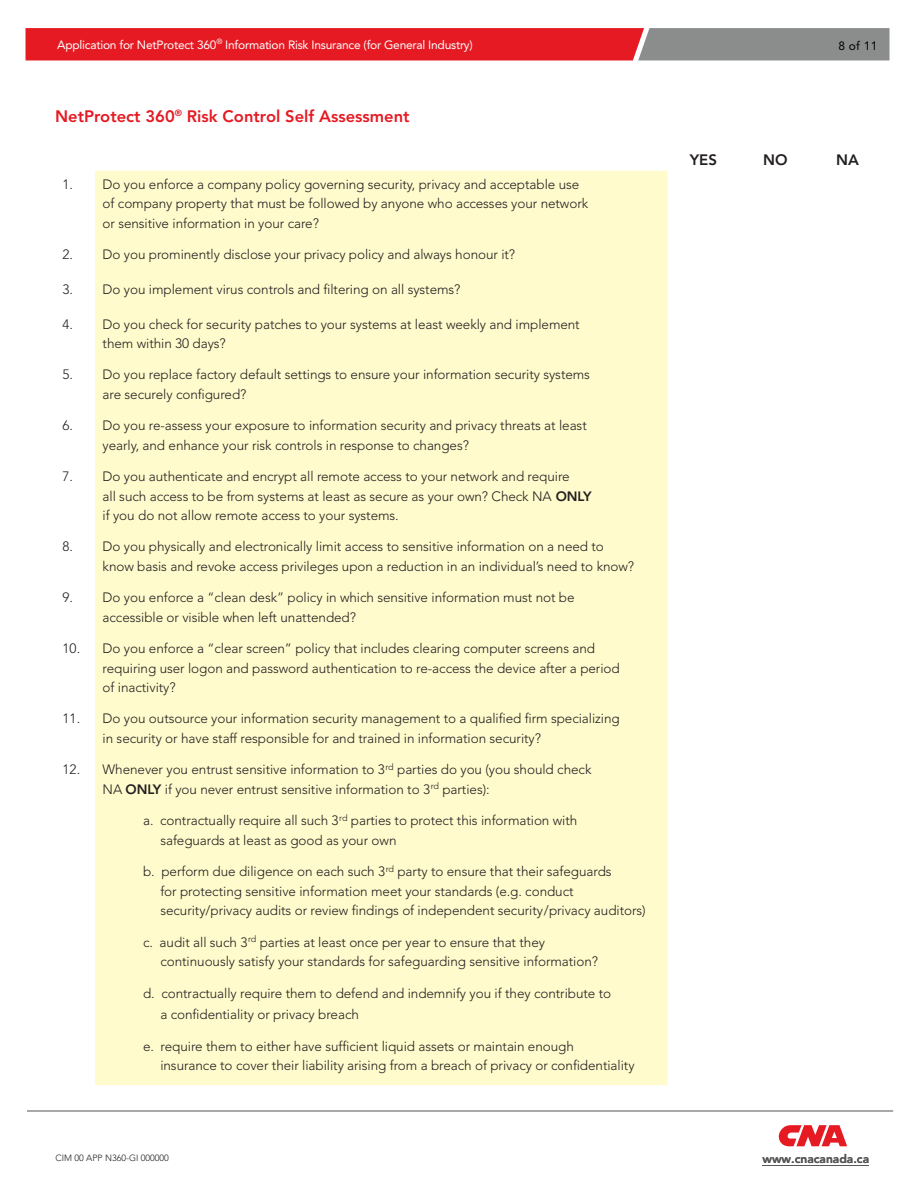
<style>
.page{position:relative;width:918px;height:1188px;background:#fff}
.page>*{position:absolute;margin:0;border:0;box-sizing:border-box;transform-origin:0 0}
.t1{font:800 16.5px "Avenir";color:#e51a23}
.t2{font:800 15px "Avenir";color:#231f20}
.t3{font:300 13.5px/19.5px "Avenir";letter-spacing:-.005em;color:#231f20}
.t4{font:12px "Avenir";letter-spacing:-.02em;color:#fff}
.t5{font:800 12px "Avenir";color:#585858}
.t6{font:12px "Avenir";color:#000}
.t7{font:300 9px "Avenir";color:#231f20}
.s1{font-weight:800}
</style>
<div class="page">
<hr style="left:27px;top:1110px;width:866px;height:2px;background:#8b8d8c">
<svg style="left:26px;top:28px;width:864px;height:32px;background:#cb3c42"></svg>
<svg style="left:779px;top:1125px;width:68px;height:21px"></svg>
<hr style="left:762px;top:1165px;width:107px;height:1px;background:#585858">
<div style="left:95px;top:171px;width:572px;height:914px;background:#fffbcc"></div>
<p class="t4" style="left:57px;top:38px;width:417px">Application for NetProtect 360<sup>®</sup> Information Risk Insurance (for General Industry)</p>
<p class="t6" style="left:838px;top:38px;width:41px">8 of 11</p>
<h2 class="t1" style="left:55px;top:106px;width:356px">NetProtect 360<sup>®</sup> Risk Control Self Assessment</h2>
<p class="t3" style="left:103px;top:174px;width:487px;text-indent:-40px">1. Do you enforce a company policy governing security, privacy and acceptable use of company property that must be followed by anyone who accesses your network or sensitive information in your care?</p>
<p class="t3" style="left:63px;top:244px;width:454px">2. Do you prominently disclose your privacy policy and always honour it?</p>
<p class="t3" style="left:63px;top:280px;width:399px">3. Do you implement virus controls and filtering on all systems?</p>
<p class="t3" style="left:103px;top:314px;width:479px;text-indent:-40px">4. Do you check for security patches to your systems at least weekly and implement them within 30 days?</p>
<p class="t3" style="left:103px;top:365px;width:489px;text-indent:-40px">5. Do you replace factory default settings to ensure your information security systems are securely configured?</p>
<p class="t3" style="left:103px;top:416px;width:486px;text-indent:-40px">6. Do you re-assess your exposure to information security and privacy threats at least yearly, and enhance your risk controls in response to changes?</p>
<p class="t3" style="left:103px;top:467px;width:490px;text-indent:-40px">7. Do you authenticate and encrypt all remote access to your network and require<br>all such access to be from systems at least as secure as your own? Check NA <span class="s1">ONLY </span>if you do not allow remote access to your systems.</p>
<p class="t3" style="left:103px;top:537px;width:533px;text-indent:-40px">8. Do you physically and electronically limit access to sensitive information on a need to know basis and revoke access privileges upon a reduction in an individual’s need to know?</p>
<p class="t3" style="left:103px;top:588px;width:474px;text-indent:-40px">9. Do you enforce a “clean desk” policy in which sensitive information must not be accessible or visible when left unattended?</p>
<p class="t3" style="left:103px;top:639px;width:519px;text-indent:-40px">10. Do you enforce a “clear screen” policy that includes clearing computer screens and requiring user logon and password authentication to re-access the device after a period of inactivity?</p>
<p class="t3" style="left:103px;top:709px;width:519px;text-indent:-40px">11. Do you outsource your information security management to a qualified firm specializing in security or have staff responsible for and trained in information security?</p>
<p class="t3" style="left:103px;top:760px;width:490px;text-indent:-40px">12. Whenever you entrust sensitive information to 3<sup>rd</sup> parties do you (you should check<br>NA <span class="s1">ONLY</span> if you never entrust sensitive information to 3<sup>rd</sup> parties):</p>
<p class="t3" style="left:160px;top:811px;width:419px;text-indent:-17px">a. contractually require all such 3<sup>rd</sup> parties to protect this information with safeguards at least as good as your own</p>
<p class="t3" style="left:160px;top:862px;width:487px;text-indent:-17px">b. perform due diligence on each such 3<sup>rd</sup> party to ensure that their safeguards<br>for protecting sensitive information meet your standards (e.g. conduct security/privacy audits or review findings of independent security/privacy auditors)</p>
<p class="t3" style="left:160px;top:932px;width:439px;text-indent:-17px">c. audit all such 3<sup>rd</sup> parties at least once per year to ensure that they continuously satisfy your standards for safeguarding sensitive information?</p>
<p class="t3" style="left:160px;top:982px;width:452px;line-height:21.6px;text-indent:-17px">d. contractually require them to defend and indemnify you if they contribute to a confidentiality or privacy breach</p>
<p class="t3" style="left:160px;top:1036px;width:476px;text-indent:-17px">e. require them to either have sufficient liquid assets or maintain enough<br>insurance to cover their liability arising from a breach of privacy or confidentiality</p>
<p class="t7" style="left:56px;top:1153px;width:115px">CIM 00 APP N360-GI 000000</p>
<p class="t2" style="left:690px;top:151px;width:29px">YES</p>
<p class="t2" style="left:763px;top:151px;width:26px">NO</p>
<p class="t2" style="left:836px;top:151px;width:24px">NA</p>
<p class="t5" style="left:762px;top:1152px;width:108px">www.cnacanada.ca</p>
</div>
